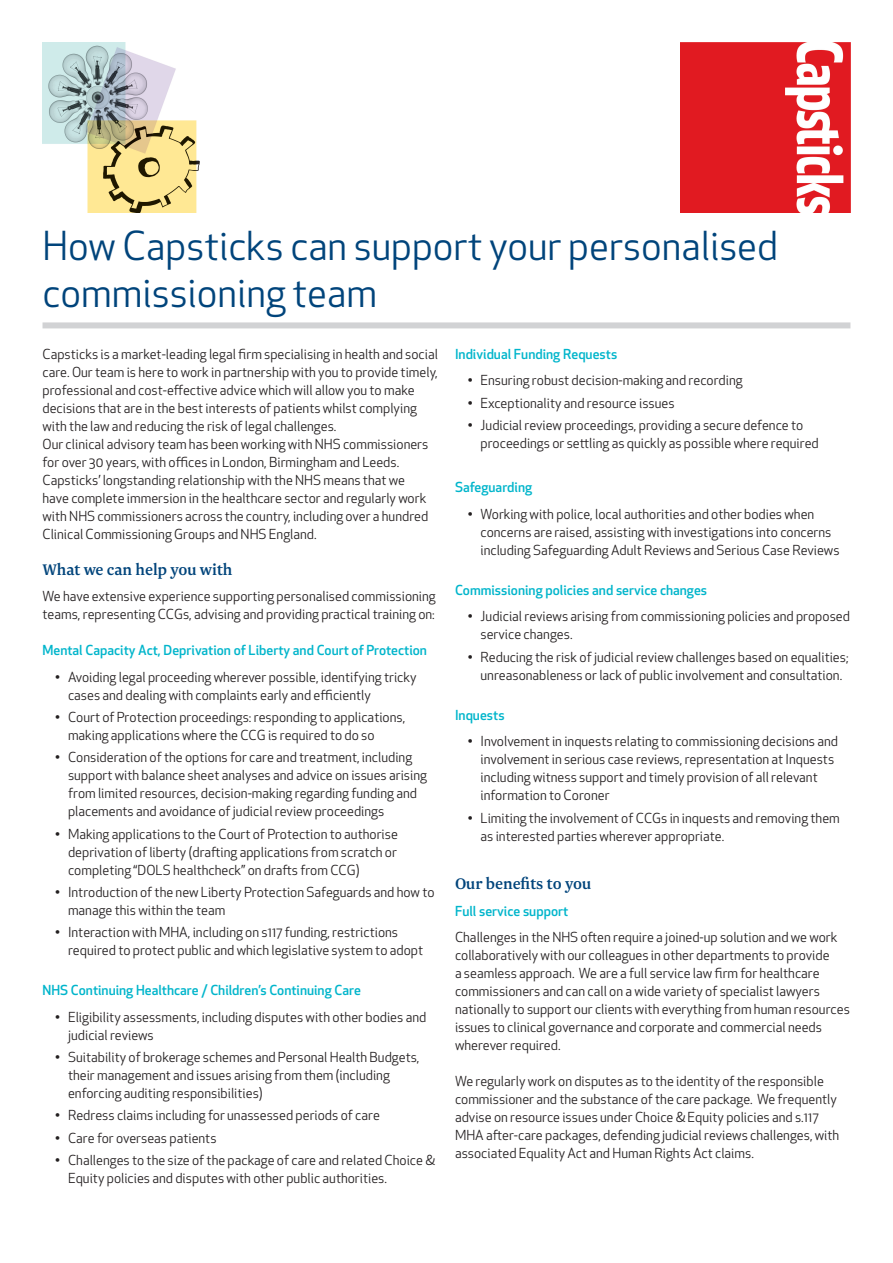
<style>
.page{position:relative;width:893px;height:1263px;background:#fff}
.page>*{position:absolute;margin:0;border:0;box-sizing:border-box;transform-origin:0 0}
.t1{font:39px/46.8px "Apex New";color:#00447b}
.t2{font:500 18px "Newzald";color:#00447b}
.Paragraph_Style_1{font:13.5px/18px "Apex New";color:#231f20}
.t3{font:500 13.5px "Apex New";color:#00b5cb}
</style>
<div class="page">
<img style="left:680px;top:43px;width:170px;height:170px">
<img style="left:43px;top:43px;width:157px;height:170px">
<div style="left:43px;top:322px;width:807px;height:6px;background:#d1d2d4"></div>
<p class="t1" style="left:43px;top:223px;width:737px">How Capsticks can support your personalised commissioning team</p>
<p class="Paragraph_Style_1" style="left:43px;top:345px;width:397px">Capsticks is a market-leading legal firm specialising in health and social care. Our team is here to work in partnership with you to provide timely, professional and cost-effective advice which will allow you to make decisions that are in the best interests of patients whilst complying with the law and reducing the risk of legal challenges.</p>
<p class="Paragraph_Style_1" style="left:43px;top:435px;width:387px">Our clinical advisory team has been working with NHS commissioners for over 30 years, with offices in London, Birmingham and Leeds.<br>Capsticks’ longstanding relationship with the NHS means that we have complete immersion in the healthcare sector and regularly work with NHS commissioners across the country, including over a hundred Clinical Commissioning Groups and NHS England.</p>
<p class="t2" style="left:43px;top:558px;width:191px">What we can help you with</p>
<p class="Paragraph_Style_1" style="left:43px;top:587px;width:395px">We have extensive experience supporting personalised commissioning teams, representing CCGs, advising and providing practical training on:</p>
<p class="t3" style="left:43px;top:641px;width:386px">Mental Capacity Act, Deprivation of Liberty and Court of Protection</p>
<p class="Paragraph_Style_1" style="left:68px;top:668px;width:350px;text-indent:-13px">• Avoiding legal proceeding wherever possible, identifying tricky cases and dealing with complaints early and efficiently</p>
<p class="Paragraph_Style_1" style="left:68px;top:708px;width:339px;text-indent:-13px">• Court of Protection proceedings: responding to applications, making applications where the CCG is required to do so</p>
<p class="Paragraph_Style_1" style="left:68px;top:748px;width:360px;text-indent:-13px">• Consideration of the options for care and treatment, including support with balance sheet analyses and advice on issues arising from limited resources, decision-making regarding funding and placements and avoidance of judicial review proceedings</p>
<p class="Paragraph_Style_1" style="left:68px;top:825px;width:331px;text-align:justify;text-indent:-13px">• Making applications to the Court of Protection to authorise deprivation of liberty (drafting applications from scratch or completing “DOLS healthcheck” on drafts from CCG)</p>
<p class="Paragraph_Style_1" style="left:68px;top:883px;width:368px;text-indent:-13px">• Introduction of the new Liberty Protection Safeguards and how to manage this within the team</p>
<p class="Paragraph_Style_1" style="left:68px;top:923px;width:357px;text-indent:-13px">• Interaction with MHA, including on s117 funding, restrictions required to protect public and which legislative system to adopt</p>
<p class="t3" style="left:43px;top:981px;width:320px">NHS Continuing Healthcare / Children’s Continuing Care</p>
<p class="Paragraph_Style_1" style="left:68px;top:1008px;width:360px;text-indent:-13px">• Eligibility assessments, including disputes with other bodies and judicial reviews</p>
<p class="Paragraph_Style_1" style="left:68px;top:1048px;width:353px;text-indent:-13px">• Suitability of brokerage schemes and Personal Health Budgets, their management and issues arising from them (including enforcing auditing responsibilities)</p>
<p class="Paragraph_Style_1" style="left:55px;top:1106px;width:326px">• Redress claims including for unassessed periods of care</p>
<p class="Paragraph_Style_1" style="left:55px;top:1129px;width:163px">• Care for overseas patients</p>
<p class="Paragraph_Style_1" style="left:68px;top:1151px;width:368px;text-indent:-13px">• Challenges to the size of the package of care and related Choice &amp;<br>Equity policies and disputes with other public authorities.</p>
<p class="t3" style="left:455px;top:345px;width:164px">Individual Funding Requests</p>
<p class="Paragraph_Style_1" style="left:468px;top:371px;width:276px">• Ensuring robust decision-making and recording</p>
<p class="Paragraph_Style_1" style="left:468px;top:394px;width:208px">• Exceptionality and resource issues</p>
<p class="Paragraph_Style_1" style="left:480px;top:416px;width:340px;text-indent:-13px">• Judicial review proceedings, providing a secure defence to proceedings or settling as quickly as possible where required</p>
<p class="t3" style="left:455px;top:478px;width:79px">Safeguarding</p>
<p class="Paragraph_Style_1" style="left:480px;top:505px;width:361px;text-indent:-13px">• Working with police, local authorities and other bodies when concerns are raised, assisting with investigations into concerns including Safeguarding Adult Reviews and Serious Case Reviews</p>
<p class="t3" style="left:455px;top:581px;width:254px">Commissioning policies and service changes</p>
<p class="Paragraph_Style_1" style="left:480px;top:607px;width:371px;text-indent:-13px">• Judicial reviews arising from commissioning policies and proposed service changes.</p>
<p class="Paragraph_Style_1" style="left:468px;top:648px;width:382px;text-align:center">• Reducing the risk of judicial review challenges based on equalities; unreasonableness or lack of public involvement and consultation.</p>
<p class="t3" style="left:455px;top:706px;width:51px">Inquests</p>
<p class="Paragraph_Style_1" style="left:480px;top:732px;width:359px;text-indent:-13px">• Involvement in inquests relating to commissioning decisions and involvement in serious case reviews, representation at Inquests including witness support and timely provision of all relevant information to Coroner</p>
<p class="Paragraph_Style_1" style="left:480px;top:809px;width:361px;text-indent:-13px">• Limiting the involvement of CCGs in inquests and removing them as interested parties wherever appropriate.</p>
<p class="t2" style="left:455px;top:873px;width:138px">Our benefits to you</p>
<p class="t3" style="left:455px;top:902px;width:115px">Full service support</p>
<p class="Paragraph_Style_1" style="left:455px;top:928px;width:396px">Challenges in the NHS often require a joined-up solution and we work collaboratively with our colleagues in other departments to provide<br>a seamless approach. We are a full service law firm for healthcare commissioners and can call on a wide variety of specialist lawyers nationally to support our clients with everything from human resources issues to clinical governance and corporate and commercial needs wherever required.</p>
<p class="Paragraph_Style_1" style="left:455px;top:1072px;width:386px">We regularly work on disputes as to the identity of the responsible commissioner and the substance of the care package. We frequently advise on resource issues under Choice &amp; Equity policies and s.117<br>MHA after-care packages, defending judicial reviews challenges, with associated Equality Act and Human Rights Act claims.</p>
</div>
